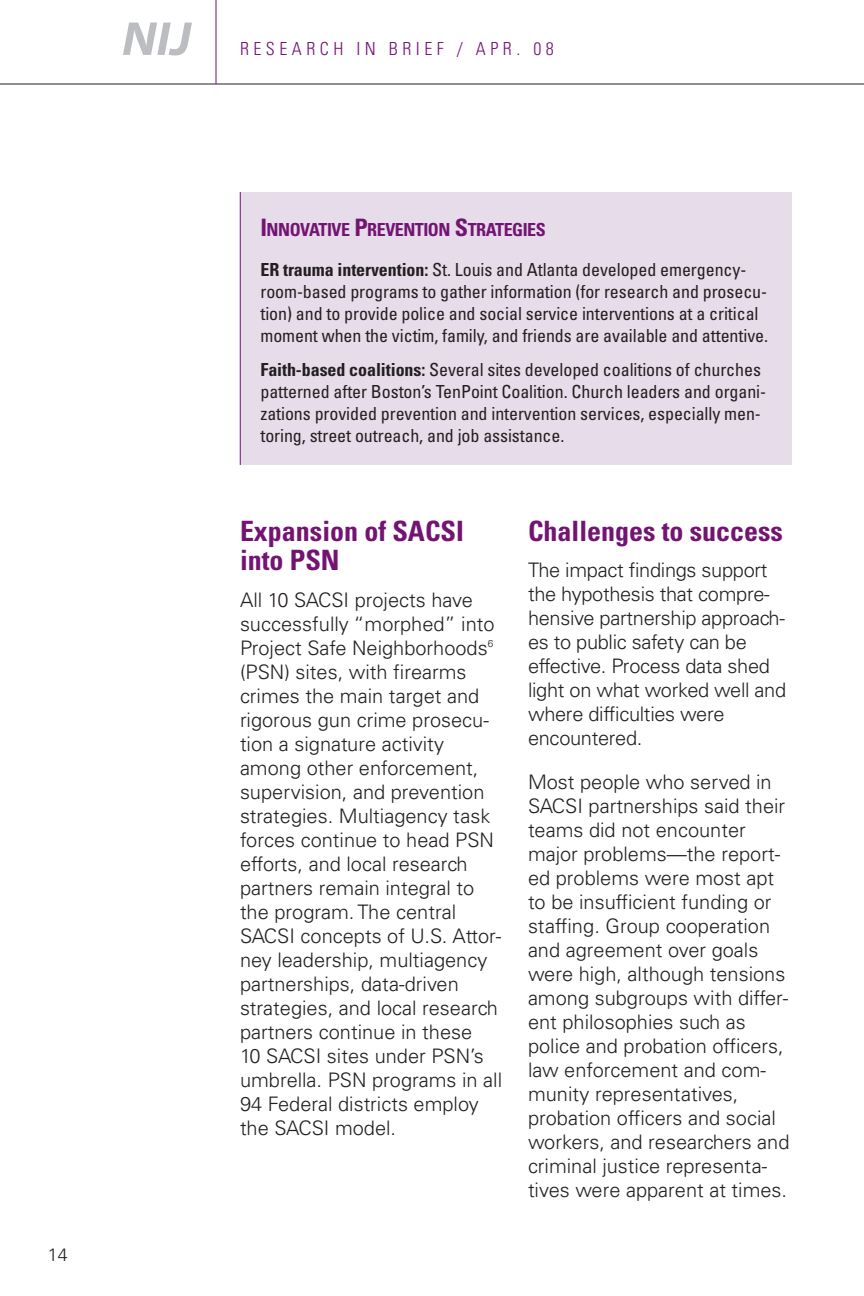
<style>
.page{position:relative;width:864px;height:1296px;background:#fff}
.page>*{position:absolute;margin:0;border:0;box-sizing:border-box;transform-origin:0 0}
.t1{font:700 condensed 28px/30px "Univers";color:#731472}
.t2{font:300 20px/24px "Univers";color:#231f20}
.t3{font:condensed 18px/22px "Univers";letter-spacing:-.005em;color:#231f20}
.t4{font:700 condensed 18px "Univers";letter-spacing:-.025em;color:#731472}
.t5{font:300 condensed 18px "Univers";letter-spacing:.25em;color:#731472}
.t6{font:300 18px "Univers";color:#231f20}
.s1{font-size:24px}
.s2{font-weight:700}
</style>
<div class="page">
<div style="left:241px;top:192px;width:551px;height:273px;background:#e6dcea"></div>
<hr style="left:0;top:84px;width:864px;height:1px;background:#231f20">
<hr style="left:216px;top:0;width:1px;height:84px;background:#731472">
<hr style="left:240px;top:192px;width:1px;height:273px;background:#731472">
<svg style="left:123px;top:23px;width:69px;height:32px"></svg>
<p class="t6" style="left:48px;top:1248px;width:22px">14</p>
<p class="t5" style="left:240px;top:42px;width:315px">RESEARCH IN BRIEF / APR. 08</p>
<h5 class="t4" style="left:260px;top:223px;width:287px"><span class="s1">I</span>NNOVATIVE <span class="s1">P</span>REVENTION <span class="s1">S</span>TRATEGIES</h5>
<p class="t3" style="left:260px;top:260px;width:509px"><span class="s2">ER trauma intervention:</span> St. Louis and Atlanta developed emergency&shy;room-based programs to gather information (for research and prosecu&shy;tion) and to provide police and social service interventions at a critical moment when the victim, family, and friends are available and attentive.</p>
<p class="t3" style="left:260px;top:360px;width:507px"><span class="s2">Faith-based coalitions:</span> Several sites developed coalitions of churches patterned after Boston’s TenPoint Coalition. Church leaders and organi&shy;zations provided prevention and intervention services, especially men&shy;toring, street outreach, and job assistance.</p>
<h3 class="t1" style="left:240px;top:518px;width:225px">Expansion of SACSI into PSN</h3>
<p class="t2" style="left:240px;top:589px;width:264px">All 10 SACSI projects have successfully “morphed” into<br>Project Safe Neighborhoods<sup>6 </sup>(PSN) sites, with firearms crimes the main target and rigorous gun crime prosecu&shy;tion a signature activity among other enforcement, supervision, and prevention strategies. Multiagency task forces continue to head PSN efforts, and local research partners remain integral to the program. The central<br>SACSI concepts of U.S. Attor&shy;ney leadership, multiagency partnerships, data-driven strategies, and local research partners continue in these<br>10 SACSI sites under PSN’s umbrella. PSN programs in all<br>94 Federal districts employ the SACSI model.</p>
<h3 class="t1" style="left:528px;top:518px;width:257px">Challenges to success</h3>
<p class="t2" style="left:528px;top:559px;width:260px">The impact findings support the hypothesis that compre&shy;hensive partnership approach&shy;es to public safety can be effective. Process data shed light on what worked well and where difficulties were encountered.</p>
<p class="t2" style="left:528px;top:771px;width:263px">Most people who served in<br>SACSI partnerships said their teams did not encounter major problems—the report&shy;ed problems were most apt to be insufficient funding or staffing. Group cooperation and agreement over goals were high, although tensions among subgroups with differ&shy;ent philosophies such as police and probation officers, law enforcement and com&shy;munity representatives, probation officers and social workers, and researchers and criminal justice representa&shy;tives were apparent at times.</p>
</div>
